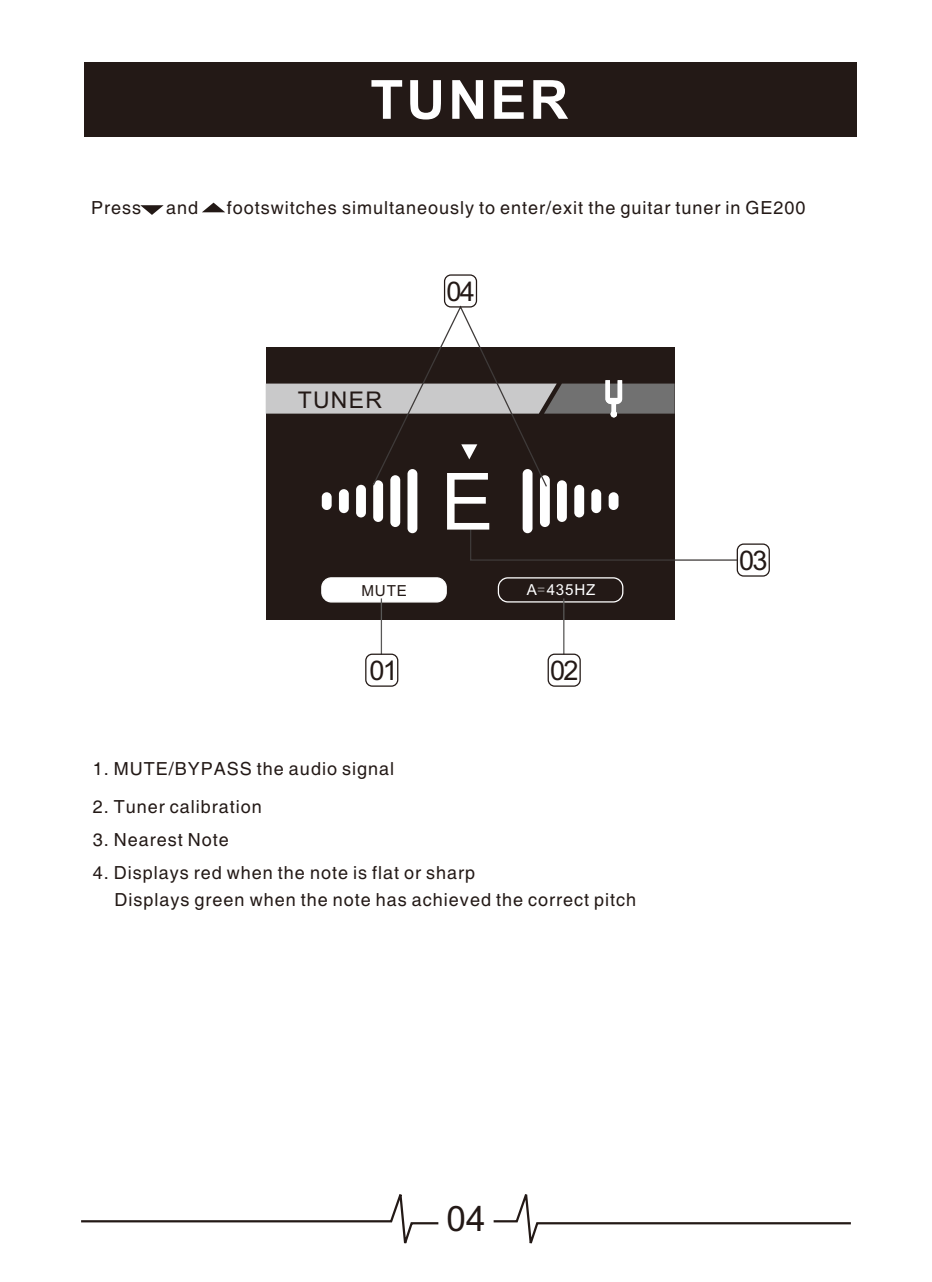
<style>
.page{position:relative;width:932px;height:1282px;background:#fff}
.page>*{position:absolute;margin:0;border:0;box-sizing:border-box;transform-origin:0 0}
.t1{font:78.98px "Arial";color:#fff}
.t2{font:700 54px "Arial";letter-spacing:.055em;color:#fff}
.t3{font:35.1px "Arial";color:#231916}
.t4{font:27.22px "Arial";letter-spacing:-.06em;color:#231916}
.t5{font:22.95px "Arial";letter-spacing:.055em;color:#231916}
.t6{font:18px/27px "Arial";letter-spacing:.055em;color:#231916}
.t7{font:15.3px "Arial";color:#231916}
.t8{font:15.08px "Arial";letter-spacing:.055em;color:#fff}
.s1{font-family:"Sim Sun"}
</style>
<div class="page">
<svg style="left:81px;top:1194px;width:358px;height:50px"></svg>
<svg style="left:493px;top:1194px;width:358px;height:50px"></svg>
<div style="left:84px;top:63px;width:772px;height:74px;background:#231916"></div>
<div style="left:265px;top:347px;width:409px;height:273px;background:#231916"></div>
<div style="left:321px;top:577px;width:125px;height:26px;background:#fff;border:1px solid #fff;border-radius:10px"></div>
<div style="left:497px;top:577px;width:126px;height:26px;background:#231916;border:1px solid #fff;border-radius:10px"></div>
<div style="left:322px;top:492px;width:9px;height:18px;background:#fff;border-radius:5px"></div>
<div style="left:356px;top:485px;width:10px;height:32px;background:#fff;border-radius:5px"></div>
<div style="left:390px;top:475px;width:10px;height:52px;background:#fff;border-radius:5px"></div>
<div style="left:539px;top:475px;width:10px;height:52px;background:#fff;border-radius:5px"></div>
<div style="left:574px;top:485px;width:10px;height:32px;background:#fff;border-radius:5px"></div>
<div style="left:608px;top:492px;width:10px;height:18px;background:#fff;border-radius:5px"></div>
<div style="left:339px;top:489px;width:10px;height:24px;background:#fff;border-radius:5px"></div>
<div style="left:373px;top:480px;width:10px;height:42px;background:#fff;border-radius:5px"></div>
<div style="left:407px;top:469px;width:10px;height:64px;background:#fff;border-radius:5px"></div>
<div style="left:522px;top:469px;width:10px;height:64px;background:#fff;border-radius:5px"></div>
<div style="left:557px;top:480px;width:9px;height:42px;background:#fff;border-radius:5px"></div>
<div style="left:591px;top:489px;width:10px;height:24px;background:#fff;border-radius:5px"></div>
<hr style="left:380px;top:598px;width:2px;height:56px;background:#595857">
<div style="left:365px;top:654px;width:33px;height:33px;border:1px solid #231916;border-radius:6px"></div>
<hr style="left:563px;top:598px;width:1px;height:56px;background:#595857">
<div style="left:547px;top:654px;width:33px;height:33px;border:1px solid #231916;border-radius:6px"></div>
<svg style="left:470px;top:528px;width:266px;height:33px"></svg>
<div style="left:736px;top:543px;width:33px;height:34px;border:1px solid #231916;border-radius:6px"></div>
<svg style="left:265px;top:304px;width:409px;height:184px"></svg>
<div style="left:444px;top:274px;width:33px;height:34px;border:1px solid #231916;border-radius:6px"></div>
<svg style="left:140px;top:205px;width:24px;height:10px"></svg>
<svg style="left:202px;top:203px;width:23px;height:9px"></svg>
<h2 class="t2" style="left:370px;top:79px;width:199px">TUNER</h2>
<p class="t6" style="left:91px;top:195px;width:52px">Press</p>
<p class="t6" style="left:166px;top:195px;width:34px">and</p>
<p class="t6" style="left:227px;top:195px;width:580px">footswitches simultaneously to enter/exit the guitar tuner in GE200</p>
<p class="t5" style="left:297px;top:391px;width:86px">TUNER</p>
<h3 class="t4" style="left:446px;top:281px;width:30px">04</h3>
<h1 class="t1" style="left:440px;top:472px;width:54px">E</h1>
<p class="t7" style="left:361px;top:584px;width:47px">MUTE</p>
<p class="t8" style="left:526px;top:584px;width:70px">A<span class="s1">=</span>435HZ</p>
<h3 class="t4" style="left:369px;top:660px;width:30px">01</h3>
<h3 class="t4" style="left:550px;top:660px;width:30px">02</h3>
<p class="t6" style="left:93px;top:757px;width:303px">1. MUTE/BYPASS the audio signal</p>
<p class="t6" style="left:93px;top:795px;width:171px">2. Tuner calibration</p>
<p class="t6" style="left:93px;top:828px;width:138px">3. Nearest Note</p>
<p class="t6" style="left:114px;top:861px;width:523px;text-indent:-22px">4. Displays red when the note is flat or sharp<br>Displays green when the note has achieved the correct pitch</p>
<h3 class="t4" style="left:739px;top:550px;width:30px">03</h3>
<h3 class="t3" style="left:446px;top:1206px;width:41px">04</h3>
</div>
